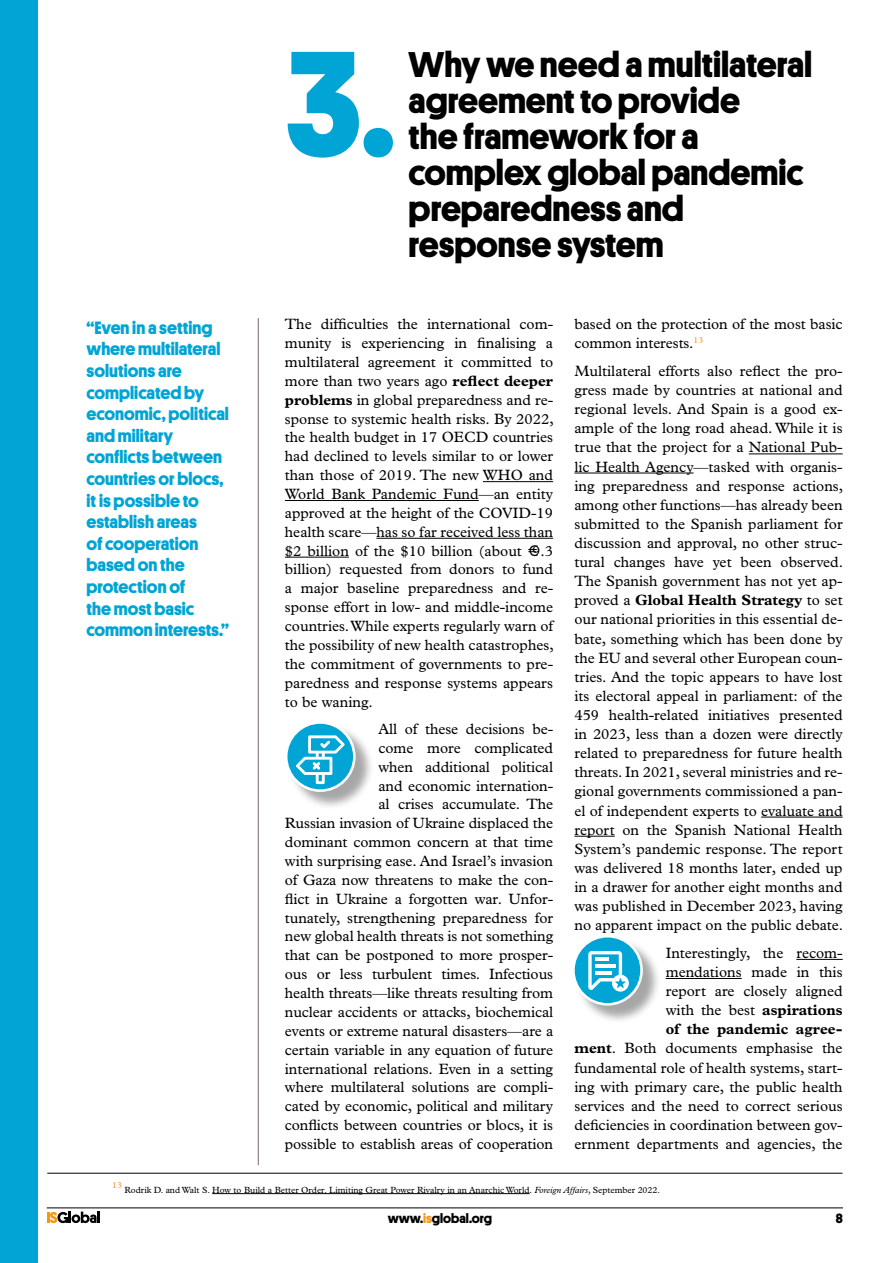
<style>
.page{position:relative;width:893px;height:1263px;background:#fff}
.page>*{position:absolute;margin:0;border:0;box-sizing:border-box;transform-origin:0 0}
.t1{font:700 150px "Platform";color:#00a5d5}
.t2{font:700 36px/36px "Platform";color:#000}
.t3{font:700 18px/21.6px "Platform";color:#00a5d5}
.text_base{font:15px/18.9px "Plantin";letter-spacing:-.005em;color:#000;text-align:justify}
.t4{font:700 13.5px "Platform";color:#000}
.leyendas{font:9px "Plantin";color:#000}
.leyendas-2{font:8.7px "Plantin";color:#f49712}
.s1{font-weight:700}
.s2{font-style:italic}
.s3{color:#f49712}
</style>
<div class="page">
<svg style="left:47px;top:1211px;width:53px;height:12px"></svg>
<hr style="left:47px;top:1207px;width:796px;height:1px;background:#000">
<div style="left:0;top:0;width:37px;height:1263px;background:#00a5d5"></div>
<hr style="left:212px;top:1193px;width:318px;height:1px;background:#000">
<hr style="left:47px;top:1173px;width:795px;height:1px;background:#000">
<hr style="left:258px;top:318px;width:1px;height:847px;background:#867b77">
<hr style="left:483px;top:481px;width:70px;height:1px;background:#000">
<hr style="left:285px;top:500px;width:194px;height:1px;background:#000">
<hr style="left:376px;top:538px;width:177px;height:1px;background:#000">
<hr style="left:285px;top:557px;width:64px;height:1px;background:#000">
<hr style="left:749px;top:453px;width:94px;height:1px;background:#000">
<hr style="left:574px;top:473px;width:120px;height:1px;background:#000">
<hr style="left:761px;top:817px;width:82px;height:1px;background:#000">
<hr style="left:574px;top:836px;width:41px;height:1px;background:#000">
<hr style="left:796px;top:959px;width:47px;height:1px;background:#000">
<hr style="left:666px;top:978px;width:76px;height:1px;background:#000">
<div style="left:575px;top:937px;width:86px;height:87px;background:#000;opacity:.35"></div>
<div style="left:573px;top:936px;width:69px;height:68px;background:#00a5d5;border-radius:50%"></div>
<div style="left:572px;top:935px;width:71px;height:71px;border:3px solid #fff;border-radius:50%"></div>
<div style="left:288px;top:724px;width:86px;height:87px;background:#000;opacity:.35"></div>
<svg style="left:286px;top:722px;width:68px;height:69px"></svg>
<div style="left:285px;top:721px;width:71px;height:71px;border:3px solid #fff;border-radius:50%"></div>
<svg style="left:588px;top:951px;width:41px;height:41px"></svg>
<svg style="left:296px;top:735px;width:49px;height:49px"></svg>
<p class="t1" style="left:285px;top:-6px;width:111px">3.</p>
<p class="t2" style="left:409px;top:45px;width:405px">Why we need a multilateral agreement to provide<br>the framework for a complex global pandemic preparedness and response system</p>
<p class="t3" style="left:87px;top:316px;width:144px">“Even in a setting where multilateral solutions are complicated by economic, political and military conflicts between countries or blocs, it is possible to establish areas<br>of cooperation based on the protection of<br>the most basic common interests.”</p>
<p class="text_base" style="left:285px;top:315px;width:270px">The difficulties the international com&shy;munity is experiencing in finalising a multilateral agreement it committed to more than two years ago <span class="s1">reflect deeper problems</span> in global preparedness and re&shy;sponse to systemic health risks. By 2022, the health budget in 17 OECD countries had declined to levels similar to or lower than those of 2019. The new WHO and World Bank Pandemic Fund—an entity approved at the height of the COVID-19 health scare—has so far received less than $2 billion of the $10 billion (about €9.3 billion) requested from donors to fund a major baseline preparedness and re&shy;sponse effort in low- and middle-income countries. While experts regularly warn of the possibility of new health catastrophes, the commitment of governments to pre&shy;paredness and response systems appears to be waning.</p>
<p class="text_base" style="left:285px;top:719px;width:270px;text-align:right">All of these decisions be-<br>come more complicated<br>when additional political<br>and economic internation-<br>al crises accumulate. The<br>Russian invasion of Ukraine displaced the dominant common concern at that time with surprising ease. And Israel’s invasion of Gaza now threatens to make the con&shy;flict in Ukraine a forgotten war. Unfor&shy;tunately, strengthening preparedness for new global health threats is not something that can be postponed to more prosper&shy;ous or less turbulent times. Infectious health threats—like threats resulting from nuclear accidents or attacks, biochemical events or extreme natural disasters—are a certain variable in any equation of future international relations. Even in a setting where multilateral solutions are compli&shy;cated by economic, political and military conflicts between countries or blocs, it is possible to establish areas of cooperation</p>
<p class="text_base" style="left:574px;top:314px;width:270px">based on the protection of the most basic common interests.<sup>13</sup></p>
<p class="text_base" style="left:574px;top:361px;width:270px">Multilateral efforts also reflect the pro&shy;gress made by countries at national and regional levels. And Spain is a good ex&shy;ample of the long road ahead. While it is true that the project for a National Pub&shy;lic Health Agency—tasked with organis&shy;ing preparedness and response actions, among other functions—has already been submitted to the Spanish parliament for discussion and approval, no other struc&shy;tural changes have yet been observed.<br>The Spanish government has not yet ap&shy;proved a <span class="s1">Global Health Strategy</span> to set our national priorities in this essential de&shy;bate, something which has been done by the EU and several other European coun&shy;tries. And the topic appears to have lost its electoral appeal in parliament: of the 459 health-related initiatives presented in 2023, less than a dozen were directly related to preparedness for future health threats. In 2021, several ministries and re&shy;gional governments commissioned a pan&shy;el of independent experts to evaluate and report on the Spanish National Health System’s pandemic response. The report was delivered 18 months later, ended up in a drawer for another eight months and was published in December 2023, having no apparent impact on the public debate.</p>
<p class="text_base" style="left:574px;top:943px;width:270px;text-align:right">Interestingly, the recom-<br>mendations made in this<br>report are closely aligned<br>with the best <span class="s1">aspirations<br>of the pandemic agree-<br>ment</span>. Both documents emphasise the fundamental role of health systems, start&shy;ing with primary care, the public health services and the need to correct serious deficiencies in coordination between gov&shy;ernment departments and agencies, the</p>
<p class="leyendas-2" style="left:112px;top:1180px;width:11px">13</p>
<p class="leyendas" style="left:124px;top:1184px;width:537px">Rodrik D. and Walt S. How to Build a Better Order. Limiting Great Power Rivalry in an Anarchic World. <span class="s2">Foreign Affairs</span>, September 2022.</p>
<p class="t4" style="left:388px;top:1208px;width:106px">www.<span class="s3">is</span>global.org</p>
<p class="t4" style="left:836px;top:1208px;width:9px">8</p>
</div>
